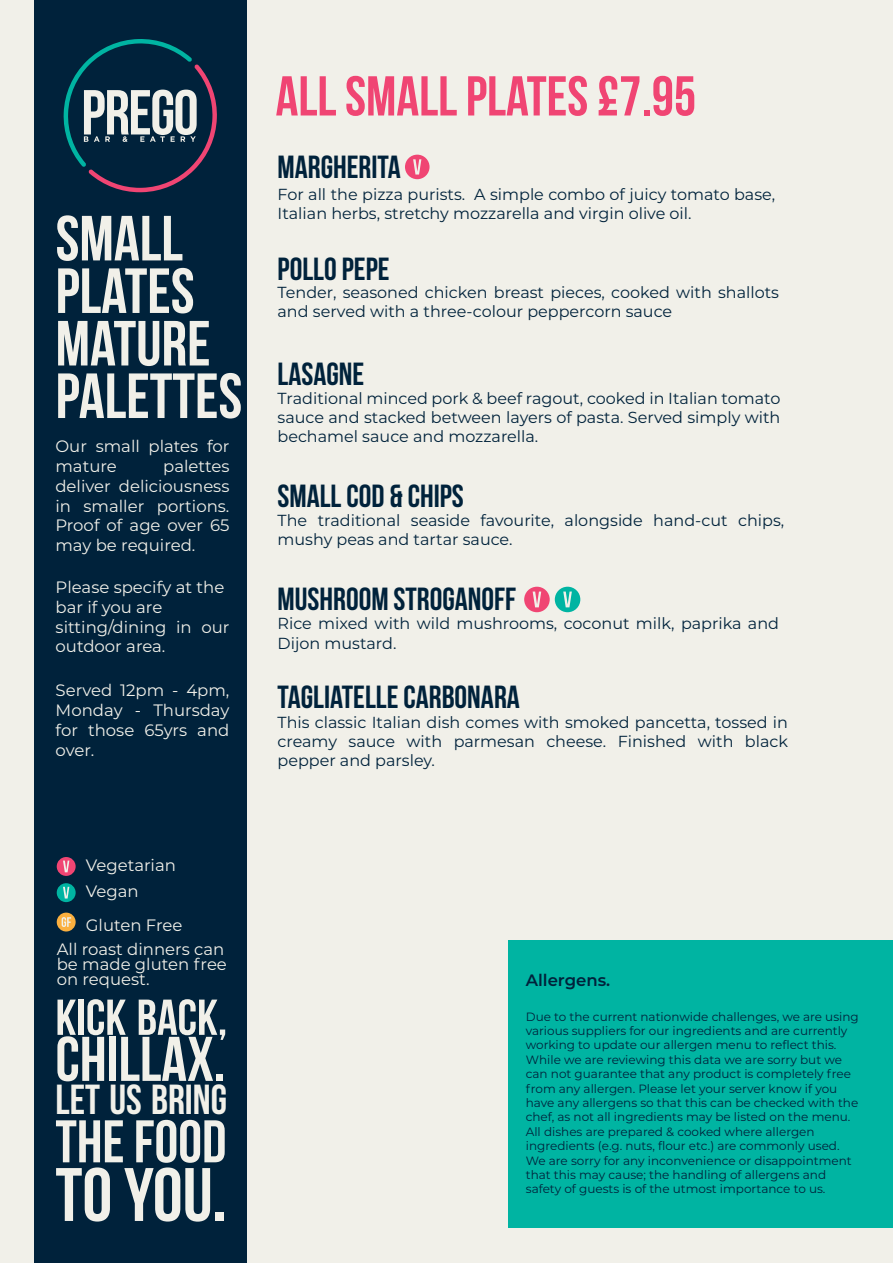
<style>
.page{position:relative;width:893px;height:1263px;background:#f1f0e9}
.page>*{position:absolute;margin:0;border:0;box-sizing:border-box;transform-origin:0 0}
.t1{font:700 75.6px "Bebas Neue";color:#f1f0e9}
.t2{font:700 63.6px/52.5px "Bebas Neue";color:#f1f0e9}
.t3{font:700 63px "Bebas Neue";color:#f1f0e9}
.t4{font:700 60px "Bebas Neue";color:#f1f0e9}
.t5{font:700 56.1px "Bebas Neue";color:#f04573}
.t6{font:700 50.4px "Bebas Neue";color:#f1f0e9}
.t7{font:700 42px "Bebas Neue";color:#f1f0e9}
.t8{font:700 31.95px "Bebas Neue";color:#00223b}
.t9{font:16.5px/19.8px "Montserrat";color:#f1f0e9}
.t10{font:600 16.5px "Montserrat";color:#00223b}
.t11{font:16.05px/19.2px "Montserrat";color:#00223b}
.t12{font:12px/14.4px "Montserrat";color:#00223b}
</style>
<div class="page">
<div style="left:34px;top:0;width:212px;height:1263px;background:#00223b"></div>
<svg style="left:63px;top:39px;width:154px;height:153px"></svg>
<div style="left:57px;top:883px;width:19px;height:19px;background:#00b4a2;border-radius:50%"></div>
<svg style="left:63px;top:887px;width:6px;height:11px"></svg>
<div style="left:57px;top:857px;width:19px;height:19px;background:#f04573;border-radius:50%"></div>
<svg style="left:63px;top:860px;width:6px;height:12px"></svg>
<svg style="left:57px;top:912px;width:19px;height:19px"></svg>
<svg style="left:62px;top:917px;width:9px;height:10px"></svg>
<div style="left:405px;top:155px;width:25px;height:24px;background:#f04573;border-radius:50%"></div>
<svg style="left:413px;top:159px;width:8px;height:16px"></svg>
<div style="left:524px;top:587px;width:26px;height:25px;background:#f04573;border-radius:50%"></div>
<svg style="left:533px;top:591px;width:8px;height:16px"></svg>
<div style="left:555px;top:587px;width:25px;height:25px;background:#00b4a2;border-radius:50%"></div>
<svg style="left:563px;top:591px;width:9px;height:16px"></svg>
<div style="left:508px;top:941px;width:385px;height:287px;background:#00b4a2"></div>
<h2 class="t2" style="left:56px;top:211px;width:188px">SMALL<br>PLATES<br>MATURE<br>PALETTES</h2>
<p class="t9" style="left:55px;top:436px;width:175px">Our small plates for mature</p>
<p class="t9" style="left:55px;top:456px;width:175px;text-align:justify;text-indent:108px">palettes deliver deliciousness in smaller portions.<br>Proof of age over 65 may be required.</p>
<p class="t9" style="left:56px;top:577px;width:175px">Please specify at the bar if you are sitting/dining in our outdoor area.</p>
<p class="t9" style="left:56px;top:680px;width:175px;text-align:justify">Served 12pm - 4pm, Monday - Thursday for those 65yrs and over.</p>
<h3 class="t5" style="left:276px;top:65px;width:422px">ALL SMALL PLATES £7.95</h3>
<h3 class="t8" style="left:278px;top:149px;width:125px">MARGHERITA</h3>
<p class="t11" style="left:278px;top:184px;width:499px">For all the pizza purists. A simple combo of juicy tomato base,<br>Italian herbs, stretchy mozzarella and virgin olive oil.</p>
<h3 class="t8" style="left:278px;top:251px;width:113px">POLLO PEPE</h3>
<p class="t11" style="left:278px;top:282px;width:503px">Tender, seasoned chicken breast pieces, cooked with shallots and served with a three-colour peppercorn sauce</p>
<h3 class="t8" style="left:278px;top:356px;width:88px">LASAGNE</h3>
<p class="t11" style="left:278px;top:388px;width:504px;text-align:justify">Traditional minced pork &amp; beef ragout, cooked in Italian tomato sauce and stacked between layers of pasta. Served simply with bechamel sauce and mozzarella.</p>
<h3 class="t8" style="left:278px;top:478px;width:188px">SMALL COD &amp; CHIPS</h3>
<p class="t11" style="left:278px;top:510px;width:508px">The traditional seaside favourite, alongside hand-cut chips, mushy peas and tartar sauce.</p>
<h3 class="t8" style="left:278px;top:581px;width:240px">MUSHROOM STROGANOFF</h3>
<p class="t11" style="left:278px;top:614px;width:503px">Rice mixed with wild mushrooms, coconut milk, paprika and<br>Dijon mustard.</p>
<h3 class="t8" style="left:278px;top:680px;width:244px">TAGLIATELLE CARBONARA</h3>
<p class="t11" style="left:278px;top:712px;width:512px;text-align:justify">This classic Italian dish comes with smoked pancetta, tossed in creamy sauce with parmesan cheese. Finished with black pepper and parsley.</p>
<p class="t9" style="left:86px;top:854px;width:92px">Vegetarian</p>
<p class="t9" style="left:86px;top:874px;width:98px;line-height:33.6px">Vegan<br>Gluten Free</p>
<p class="t9" style="left:57px;top:941px;width:172px;line-height:15px">All roast dinners can be made gluten free on request.</p>
<h3 class="t6" style="left:55px;top:990px;width:173px">KICK BACK,</h3>
<h3 class="t3" style="left:55px;top:1024px;width:172px">CHILLAX.</h3>
<h3 class="t7" style="left:55px;top:1077px;width:173px">LET US BRING</h3>
<h3 class="t4" style="left:55px;top:1109px;width:173px">THE FOOD</h3>
<h1 class="t1" style="left:55px;top:1153px;width:172px">TO YOU.</h1>
<p class="t10" style="left:526px;top:969px;width:86px">Allergens.</p>
<p class="t12" style="left:526px;top:1008px;width:335px">Due to the current nationwide challenges, we are using various suppliers for our ingredients and are currently working to update our allergen menu to reflect this.<br>While we are reviewing this data we are sorry but we can not guarantee that any product is completely free from any allergen. Please let your server know if you have any allergens so that this can be checked with the chef, as not all ingredients may be listed on the menu.<br>All dishes are prepared &amp; cooked where allergen ingredients (e.g. nuts, flour etc.) are commonly used.<br>We are sorry for any inconvenience or disappointment that this may cause; the handling of allergens and safety of guests is of the utmost importance to us.</p>
</div>
